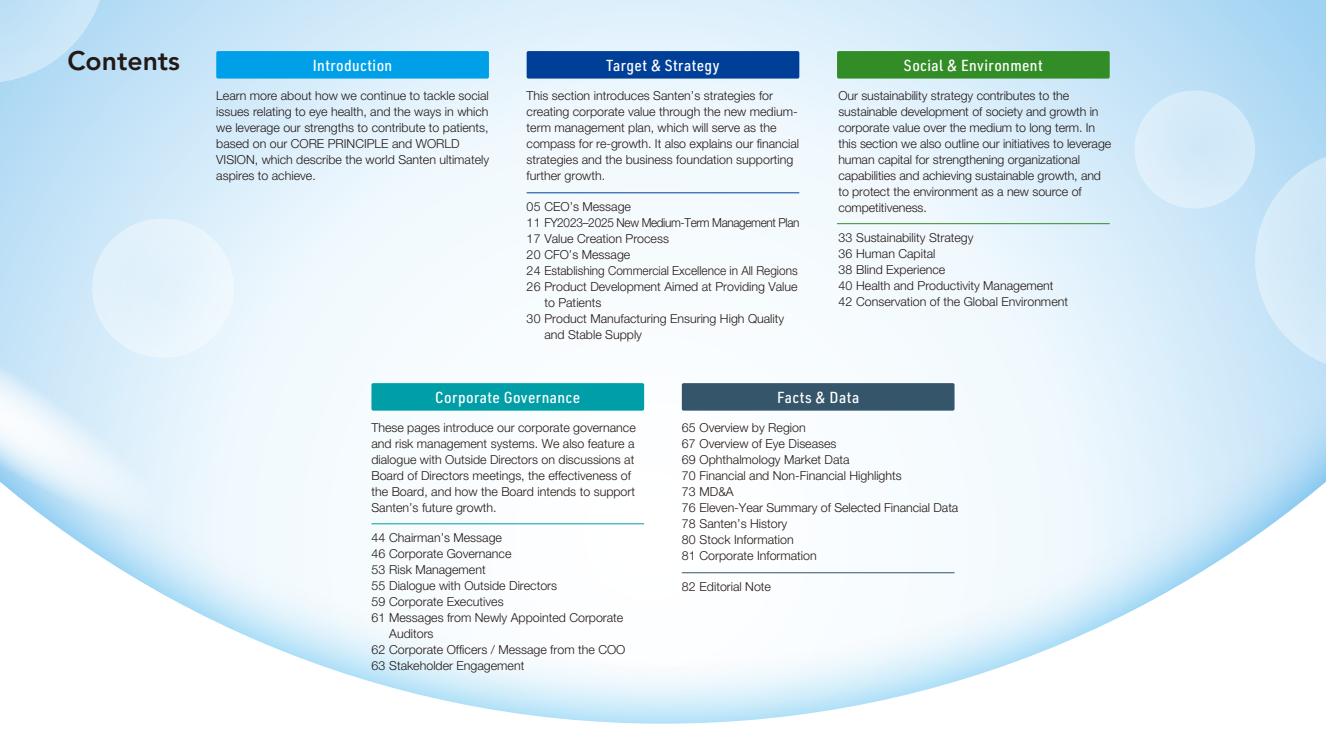
<style>
.page{position:relative;width:1326px;height:745px;background:#fff}
.page>*{position:absolute;margin:0;border:0;box-sizing:border-box;transform-origin:0 0}
.t1{font:800 26.62px "Avenir LT Std";color:#221815}
.t2{font:500 15.62px "URWDIN Semi Cond";letter-spacing:.025em;color:#fff}
.t3{font:300 12.38px/16px "Helvetica Neue LT Std";color:#221815}
.t4{font:300 12.38px "Helvetica Neue LT Std";letter-spacing:-.03em;color:#221815}
</style>
<div class="page">
<div style="left:0;top:0;width:1325px;height:724px;background:#00a0e9;opacity:.6"></div>
<svg style="left:0;top:289px;width:174px;height:249px;background:#d9edfa"></svg>
<svg style="left:1254px;top:148px;width:71px;height:224px;background:#cce6f8"></svg>
<div style="left:1134px;top:90px;width:120px;height:118px;background:#d5ebf9;border-radius:50%"></div>
<div style="left:92px;top:218px;width:142px;height:139px;background:#e5f3fc;border-radius:50%"></div>
<div style="left:371px;top:383px;width:273px;height:27px;background:#009fa8;border-radius:2px"></div>
<hr style="left:371px;top:523px;width:273px;height:1px;background:#009fa8">
<div style="left:681px;top:383px;width:273px;height:27px;background:#34556a;border-radius:2px"></div>
<div style="left:216px;top:51px;width:273px;height:27px;background:#00a0e9;border-radius:2px"></div>
<div style="left:526px;top:51px;width:273px;height:27px;background:#003f98;border-radius:2px"></div>
<hr style="left:526px;top:192px;width:273px;height:1px;background:#003f98">
<div style="left:837px;top:51px;width:272px;height:27px;background:#338d27;border-radius:2px"></div>
<hr style="left:837px;top:223px;width:272px;height:1px;background:#338d27">
<svg style="left:0;top:0;width:106px;height:83px;background:#c0e1f6"></svg>
<hr style="left:681px;top:572px;width:273px;height:1px;background:#34556a">
<h1 class="t1" style="left:67px;top:45px;width:114px">Contents</h1>
<p class="t2" style="left:313px;top:54px;width:81px">Introduction</p>
<p class="t3" style="left:216px;top:87px;width:274px">Learn more about how we continue to tackle social issues relating to eye health, and the ways in which we leverage our strengths to contribute to patients, based on our CORE PRINCIPLE and WORLD VISION, which describe the world Santen ultimately aspires to achieve.</p>
<p class="t2" style="left:606px;top:54px;width:115px">Target &amp; Strategy</p>
<p class="t3" style="left:526px;top:87px;width:274px">This section introduces Santen’s strategies for creating corporate value through the new medium&shy;term management plan, which will serve as the compass for re-growth. It also explains our financial strategies and the business foundation supporting further growth.</p>
<p class="t3" style="left:526px;top:198px;width:106px">05 CEO’s Message</p>
<p class="t4" style="left:526px;top:215px;width:274px">11 FY2023–2025 New Medium-Term Management Plan</p>
<p class="t3" style="left:526px;top:230px;width:144px">17 Value Creation Process</p>
<p class="t3" style="left:526px;top:246px;width:105px">20 CFO’s Message</p>
<p class="t3" style="left:526px;top:262px;width:272px">24 Establishing Commercial Excellence in All Regions</p>
<p class="t3" style="left:526px;top:278px;width:272px">26 Product Development Aimed at Providing Value</p>
<p class="t3" style="left:544px;top:294px;width:58px">to Patients</p>
<p class="t3" style="left:526px;top:310px;width:259px">30 Product Manufacturing Ensuring High Quality</p>
<p class="t3" style="left:544px;top:326px;width:99px">and Stable Supply</p>
<p class="t2" style="left:903px;top:54px;width:140px">Social &amp; Environment</p>
<p class="t3" style="left:838px;top:87px;width:274px">Our sustainability strategy contributes to the sustainable development of society and growth in corporate value over the medium to long term. In this section we also outline our initiatives to leverage human capital for strengthening organizational capabilities and achieving sustainable growth, and to protect the environment as a new source of competitiveness.</p>
<p class="t3" style="left:838px;top:229px;width:231px">33 Sustainability Strategy<br>36 Human Capital<br>38 Blind Experience<br>40 Health and Productivity Management<br>42 Conservation of the Global Environment</p>
<p class="t2" style="left:435px;top:386px;width:146px">Corporate Governance</p>
<p class="t3" style="left:371px;top:419px;width:266px">These pages introduce our corporate governance and risk management systems. We also feature a dialogue with Outside Directors on discussions at Board of Directors meetings, the effectiveness of the Board, and how the Board intends to support Santen’s future growth.</p>
<p class="t3" style="left:371px;top:529px;width:132px">44 Chairman’s Message</p>
<p class="t3" style="left:371px;top:545px;width:141px">46 Corporate Governance</p>
<p class="t3" style="left:371px;top:560px;width:116px">53 Risk Management</p>
<p class="t3" style="left:371px;top:576px;width:187px">55 Dialogue with Outside Directors</p>
<p class="t3" style="left:371px;top:592px;width:134px">59 Corporate Executives</p>
<p class="t3" style="left:371px;top:608px;width:253px">61 Messages from Newly Appointed Corporate</p>
<p class="t3" style="left:389px;top:624px;width:46px">Auditors</p>
<p class="t3" style="left:371px;top:640px;width:255px">62 Corporate Officers / Message from the COO</p>
<p class="t3" style="left:371px;top:656px;width:154px">63 Stakeholder Engagement</p>
<p class="t2" style="left:777px;top:386px;width:84px">Facts &amp; Data</p>
<p class="t3" style="left:681px;top:419px;width:278px">65 Overview by Region<br>67 Overview of Eye Diseases<br>69 Ophthalmology Market Data<br>70 Financial and Non-Financial Highlights<br>73 MD&amp;A<br>76 Eleven-Year Summary of Selected Financial Data<br>78 Santen’s History<br>80 Stock Information<br>81 Corporate Information</p>
<p class="t3" style="left:681px;top:578px;width:91px">82 Editorial Note</p>
</div>
